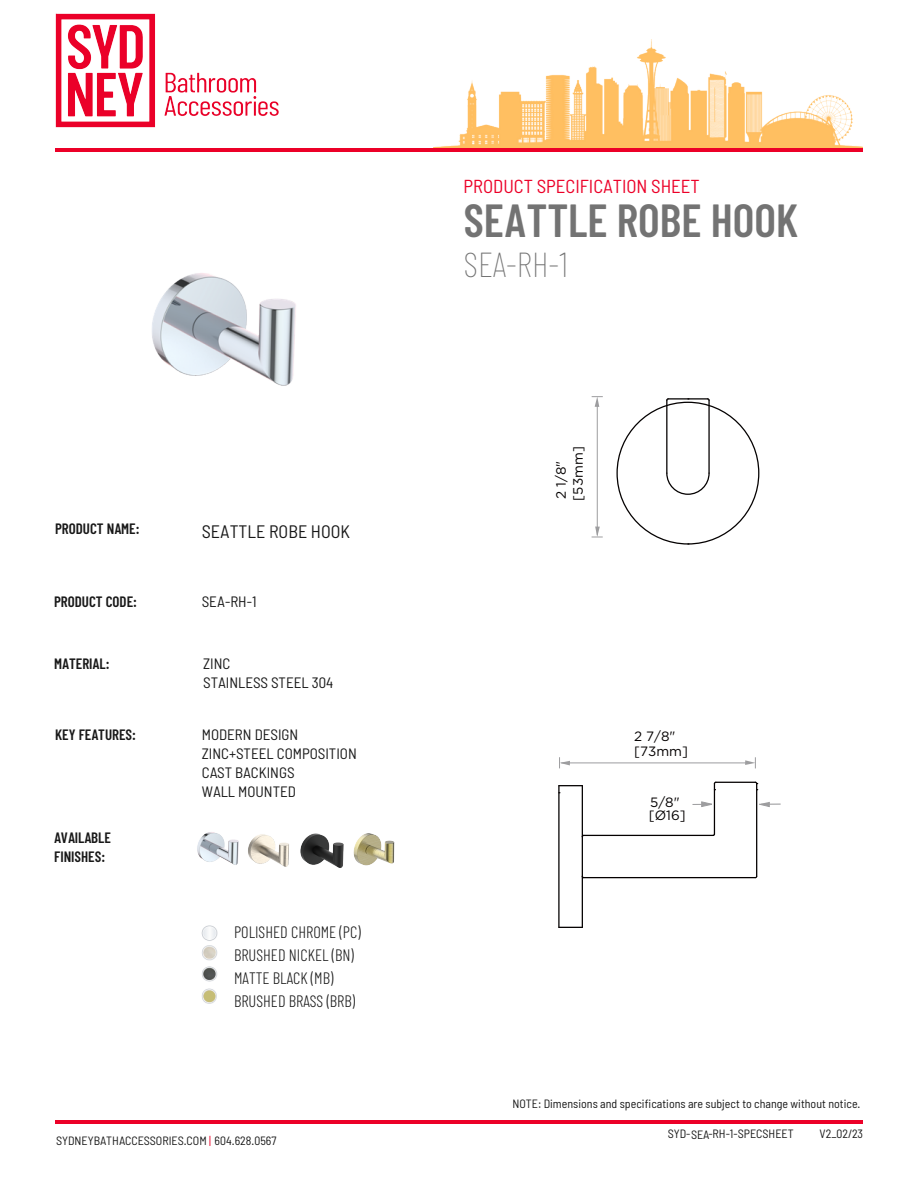
<style>
.page{position:relative;width:918px;height:1188px;background:#fff}
.page>*{position:absolute;margin:0;border:0;box-sizing:border-box;transform-origin:0 0}
.t1{font:600 46.35px "Barlow Condensed";color:#737373}
.t2{font:100 35.4px "Barlow Condensed";color:#737373}
.t3{font:semi-condensed 18.75px "Barlow";color:#ec0028}
.t4{font:semi-condensed 18px "Barlow";color:#181818}
.t5{font:300 16.5px/23px "Barlow Condensed";color:#181818}
.t6{font:semi-condensed 15px/19px "Barlow";color:#181818}
.t7{font:600 15px/19px "Barlow Condensed";color:#181818}
.t8{font:13.5px/15.5px "Gotham";color:#040000}
.t9{font:semi-condensed 12px "Barlow";color:#181818}
.s1{color:#ec0028}
</style>
<div class="page">
<hr style="left:55px;top:1120px;width:808px;height:4px;background:#ec0028">
<img style="left:55px;top:13px;width:224px;height:115px">
<hr style="left:55px;top:148px;width:808px;height:3px;background:#ec0028">
<img style="left:201px;top:925px;width:17px;height:57px">
<img style="left:202px;top:988px;width:15px;height:16px">
<div style="left:204px;top:991px;width:11px;height:11px;background:#c6bd76;border-radius:50%"></div>
<img style="left:152px;top:273px;width:144px;height:113px">
<hr style="left:666px;top:400px;width:1px;height:73px;background:#040000">
<hr style="left:708px;top:400px;width:2px;height:73px;background:#040000">
<hr style="left:668px;top:398px;width:40px;height:2px;background:#040000">
<hr style="left:558px;top:786px;width:2px;height:141px;background:#040000">
<hr style="left:582px;top:837px;width:1px;height:39px;background:#040000">
<hr style="left:582px;top:876px;width:1px;height:51px;background:#040000">
<hr style="left:582px;top:786px;width:1px;height:51px;background:#040000">
<hr style="left:584px;top:877px;width:171px;height:1px;background:#040000">
<hr style="left:584px;top:835px;width:129px;height:1px;background:#040000">
<hr style="left:714px;top:784px;width:1px;height:50px;background:#040000">
<hr style="left:716px;top:782px;width:39px;height:1px;background:#040000">
<hr style="left:756px;top:784px;width:1px;height:92px;background:#040000">
<svg style="left:666px;top:472px;width:44px;height:23px"></svg>
<svg style="left:713px;top:781px;width:4px;height:9px"></svg>
<svg style="left:754px;top:781px;width:4px;height:9px"></svg>
<svg style="left:559px;top:785px;width:23px;height:1px"></svg>
<svg style="left:559px;top:927px;width:23px;height:1px"></svg>
<img style="left:197px;top:832px;width:157px;height:36px">
<img style="left:354px;top:833px;width:41px;height:33px">
<img style="left:434px;top:39px;width:429px;height:109px">
<hr style="left:561px;top:763px;width:185px;height:1px;background:#9d9d9f">
<svg style="left:745px;top:757px;width:11px;height:11px"></svg>
<svg style="left:559px;top:757px;width:11px;height:11px"></svg>
<hr style="left:597px;top:406px;width:1px;height:129px;background:#9d9d9f">
<svg style="left:592px;top:396px;width:11px;height:11px"></svg>
<svg style="left:592px;top:527px;width:11px;height:11px"></svg>
<svg style="left:693px;top:801px;width:19px;height:6px"></svg>
<svg style="left:759px;top:802px;width:22px;height:5px"></svg>
<h3 class="t3" style="left:464px;top:175px;width:238px">PRODUCT SPECIFICATION SHEET</h3>
<h1 class="t1" style="left:464px;top:191px;width:336px">SEATTLE ROBE HOOK</h1>
<h2 class="t2" style="left:464px;top:239px;width:105px">SEA-RH-1</h2>
<p class="t8" style="left:552px;top:501px;width:56px;line-height:17.2px;rotate:-90deg">2 1/8" [53mm]</p>
<p class="t7" style="left:55px;top:518px;width:86px">PRODUCT NAME:</p>
<h3 class="t4" style="left:202px;top:520px;width:150px">SEATTLE ROBE HOOK</h3>
<p class="t7" style="left:54px;top:591px;width:84px">PRODUCT CODE:</p>
<p class="t6" style="left:202px;top:591px;width:56px">SEA-RH-1</p>
<p class="t7" style="left:54px;top:654px;width:57px">MATERIAL:</p>
<p class="t6" style="left:203px;top:654px;width:132px">ZINC<br>STAINLESS STEEL 304</p>
<p class="t7" style="left:55px;top:725px;width:82px">KEY FEATURES:</p>
<p class="t6" style="left:202px;top:725px;width:156px">MODERN DESIGN<br>ZINC+STEEL COMPOSITION<br>CAST BACKINGS<br>WALL MOUNTED</p>
<p class="t8" style="left:634px;top:728px;width:55px">2 7/8" [73mm]</p>
<p class="t8" style="left:649px;top:795px;width:38px;line-height:13.2px">5/8" [Ø16]</p>
<p class="t7" style="left:54px;top:828px;width:58px">AVAILABLE<br>FINISHES:</p>
<h3 class="t5" style="left:234px;top:919px;width:128px">POLISHED CHROME (PC)<br>BRUSHED NICKEL (BN)<br>MATTE BLACK (MB)<br>BRUSHED BRASS (BRB)</h3>
<p class="t9" style="left:512px;top:1096px;width:350px">NOTE: Dimensions and specifications are subject to change without notice.</p>
<p class="t9" style="left:56px;top:1134px;width:222px">SYDNEYBATHACCESSORIES.COM <span class="s1">|</span> 604.628.0567</p>
<p class="t9" style="left:668px;top:1127px;width:127px">SYD-SEA-RH-1-SPECSHEET</p>
<p class="t9" style="left:820px;top:1127px;width:45px">V2_02/23</p>
</div>
